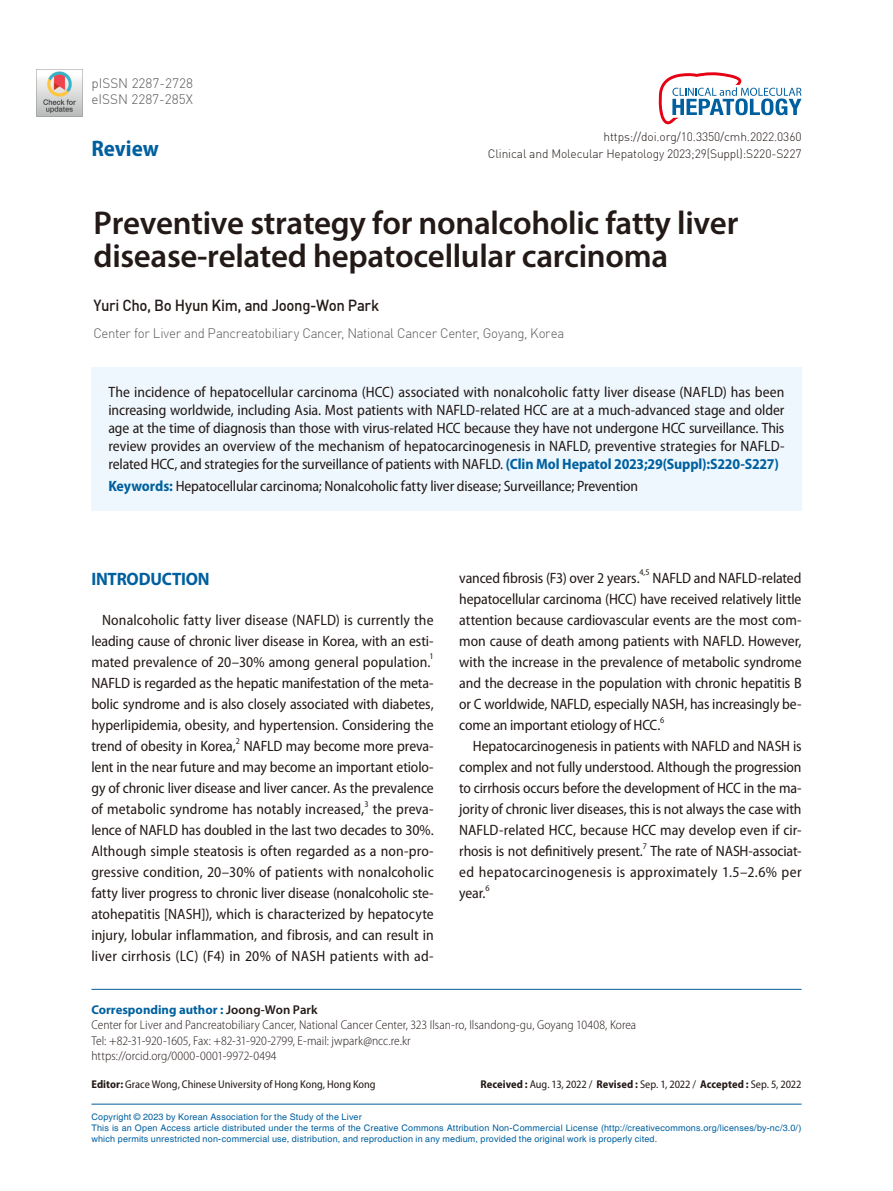
<style>
.page{position:relative;width:893px;height:1191px;background:#fff}
.page>*{position:absolute;margin:0;border:0;box-sizing:border-box;transform-origin:0 0}
.타이틀제목-s{font:600 33px/33px "Myriad Pro";letter-spacing:-.01em;color:#231916}
.t1{font:700 semi-condensed 22.5px "Myriad Pro";color:#00609f}
.파랑제목-s{font:700 18px "Myriad Pro";letter-spacing:-.015em;color:#00609f;scale:.95 1}
.이름-s{font:15.75px "Dinmed";letter-spacing:-.025em;color:#231916;scale:.95 1}
.본문_영문_-s{font:semi-condensed 15px/21px "Myriad Pro";color:#231916;text-align:justify}
.초록-s{font:semi-condensed 15px/18px "Myriad Pro";letter-spacing:-.01em;color:#231916;text-align:justify}
.소속-s{font:13.5px "Dinlig";letter-spacing:-.025em;color:#595857}
.정규{font:13.5px "Dinlig";color:#595857}
.교신저자-s{font:300 semi-condensed 12.75px "Myriad Pro";color:#231916}
.t2{font:700 12.75px "Myriad Pro";color:#00609f}
.t3{font:12px "Dinlig";letter-spacing:-.01em;color:#231916}
.Editor{font:semi-condensed 11.25px "Myriad Pro";color:#231916}
.t4{font:9px/10.8px "Helvetica";letter-spacing:.02em;color:#00609f}
.본문_영문_-s-2{font:semi-condensed 8.7px "Myriad Pro";color:#231916}
.s1{font-weight:700;color:#00609f}
.s2{font-weight:600;color:#231916}
.s3{font-weight:700}
</style>
<div class="page">
<div style="left:91px;top:367px;width:710px;height:143px;background:#eef7fd"></div>
<hr style="left:91px;top:1103px;width:710px;height:1px;background:#00609f">
<hr style="left:91px;top:989px;width:710px;height:1px;background:#00609f">
<svg style="left:659px;top:72px;width:142px;height:52px"></svg>
<img style="left:36px;top:70px;width:47px;height:46px">
<p class="정규" style="left:91px;top:75px;width:103px">pISSN 2287-2728</p>
<p class="정규" style="left:91px;top:91px;width:103px">eISSN 2287-285X</p>
<p class="t3" style="left:604px;top:130px;width:199px">https://doi.org/10.3350/cmh.2022.0360</p>
<p class="t1" style="left:91px;top:134px;width:69px">Review</p>
<p class="t3" style="left:488px;top:146px;width:315px">Clinical and Molecular Hepatology 2023;29(Suppl):S220-S227</p>
<p class="타이틀제목-s" style="left:94px;top:205px;width:646px">Preventive strategy for nonalcoholic fatty liver disease-related hepatocellular carcinoma</p>
<p class="이름-s" style="left:94px;top:295px;width:302px">Yuri Cho, Bo Hyun Kim, and Joong-Won Park</p>
<p class="소속-s" style="left:93px;top:324px;width:473px">Center for Liver and Pancreatobiliary Cancer, National Cancer Center, Goyang, Korea</p>
<p class="초록-s" style="left:108px;top:383px;width:678px">The incidence of hepatocellular carcinoma (HCC) associated with nonalcoholic fatty liver disease (NAFLD) has been increasing worldwide, including Asia. Most patients with NAFLD-related HCC are at a much-advanced stage and older age at the time of diagnosis than those with virus-related HCC because they have not undergone HCC surveillance. This review provides an overview of the mechanism of hepatocarcinogenesis in NAFLD, preventive strategies for NAFLD&shy;related HCC, and strategies for the surveillance of patients with NAFLD. <span class="s1">(Clin Mol Hepatol 2023;29(Suppl):S220-S227)</span></p>
<p class="초록-s" style="left:108px;top:477px;width:531px"><span class="s1">Keywords:</span> Hepatocellular carcinoma; Nonalcoholic fatty liver disease; Surveillance; Prevention</p>
<p class="파랑제목-s" style="left:91px;top:567px;width:126px">INTRODUCTION</p>
<p class="본문_영문_-s" style="left:91px;top:609px;width:344px;text-indent:11px">Nonalcoholic fatty liver disease (NAFLD) is currently the leading cause of chronic liver disease in Korea, with an esti&shy;mated prevalence of 20–30% among general population.</p>
<p class="본문_영문_-s-2" style="left:430px;top:652px;width:6px">1</p>
<p class="본문_영문_-s" style="left:91px;top:672px;width:344px">NAFLD is regarded as the hepatic manifestation of the meta&shy;bolic syndrome and is also closely associated with diabetes, hyperlipidemia, obesity, and hypertension. Considering the trend of obesity in Korea,</p>
<p class="본문_영문_-s-2" style="left:236px;top:736px;width:6px">2</p>
<p class="본문_영문_-s" style="left:91px;top:735px;width:344px;text-indent:152px">NAFLD may become more preva&shy;lent in the near future and may become an important etiolo&shy;gy of chronic liver disease and liver cancer. As the prevalence of metabolic syndrome has notably increased,</p>
<p class="본문_영문_-s-2" style="left:365px;top:799px;width:6px">3</p>
<p class="본문_영문_-s" style="left:91px;top:798px;width:344px;text-indent:281px">the preva&shy;lence of NAFLD has doubled in the last two decades to 30%.<br>Although simple steatosis is often regarded as a non-pro&shy;gressive condition, 20–30% of patients with nonalcoholic fatty liver progress to chronic liver disease (nonalcoholic ste&shy;atohepatitis [NASH]), which is characterized by hepatocyte injury, lobular inflammation, and fibrosis, and can result in liver cirrhosis (LC) (F4) in 20% of NASH patients with ad-</p>
<p class="본문_영문_-s" style="left:459px;top:567px;width:182px">vanced fibrosis (F3) over 2 years.</p>
<p class="본문_영문_-s-2" style="left:639px;top:568px;width:12px">4,5</p>
<p class="본문_영문_-s" style="left:459px;top:567px;width:344px;text-indent:193px">NAFLD and NAFLD-related hepatocellular carcinoma (HCC) have received relatively little attention because cardiovascular events are the most com&shy;mon cause of death among patients with NAFLD. However, with the increase in the prevalence of metabolic syndrome and the decrease in the population with chronic hepatitis B or C worldwide, NAFLD, especially NASH, has increasingly be&shy;come an important etiology of HCC.</p>
<p class="본문_영문_-s-2" style="left:660px;top:715px;width:6px">6</p>
<p class="본문_영문_-s" style="left:459px;top:735px;width:344px;text-indent:14px">Hepatocarcinogenesis in patients with NAFLD and NASH is complex and not fully understood. Although the progression to cirrhosis occurs before the development of HCC in the ma&shy;jority of chronic liver diseases, this is not always the case with NAFLD-related HCC, because HCC may develop even if cir&shy;rhosis is not definitively present.</p>
<p class="본문_영문_-s-2" style="left:643px;top:841px;width:6px">7</p>
<p class="본문_영문_-s" style="left:459px;top:840px;width:344px;text-indent:191px">The rate of NASH-associat&shy;ed hepatocarcinogenesis is approximately 1.5–2.6% per year.</p>
<p class="본문_영문_-s-2" style="left:485px;top:883px;width:6px">6</p>
<p class="t2" style="left:91px;top:1001px;width:228px">Corresponding author : <span class="s2">Joong-Won Park</span></p>
<p class="교신저자-s" style="left:91px;top:1018px;width:546px">Center for Liver and Pancreatobiliary Cancer, National Cancer Center, 323 Ilsan-ro, Ilsandong-gu, Goyang 10408, Korea</p>
<p class="교신저자-s" style="left:91px;top:1033px;width:321px">Tel: +82-31-920-1605, Fax: +82-31-920-2799, E-mail: jwpark@ncc.re.kr</p>
<p class="교신저자-s" style="left:91px;top:1049px;width:187px">https://orcid.org/0000-0001-9972-0494</p>
<p class="Editor" style="left:91px;top:1078px;width:286px"><span class="s3">Editor:</span> Grace Wong, Chinese University of Hong Kong, Hong Kong</p>
<p class="Editor" style="left:480px;top:1078px;width:323px"><span class="s3">Received :</span> Aug. 13, 2022 / <span class="s3">Revised :</span> Sep. 1, 2022 / <span class="s3">Accepted :</span> Sep. 5, 2022</p>
<p class="t4" style="left:91px;top:1111px;width:272px">Copyright © 2023 by Korean Association for the Study of the Liver</p>
<p class="t4" style="left:91px;top:1122px;width:712px">This is an Open Access article distributed under the terms of the Creative Commons Attribution Non-Commercial License (http://creativecommons.org/licenses/by-nc/3.0/) which permits unrestricted non-commercial use, distribution, and reproduction in any medium, provided the original work is properly cited.</p>
</div>
